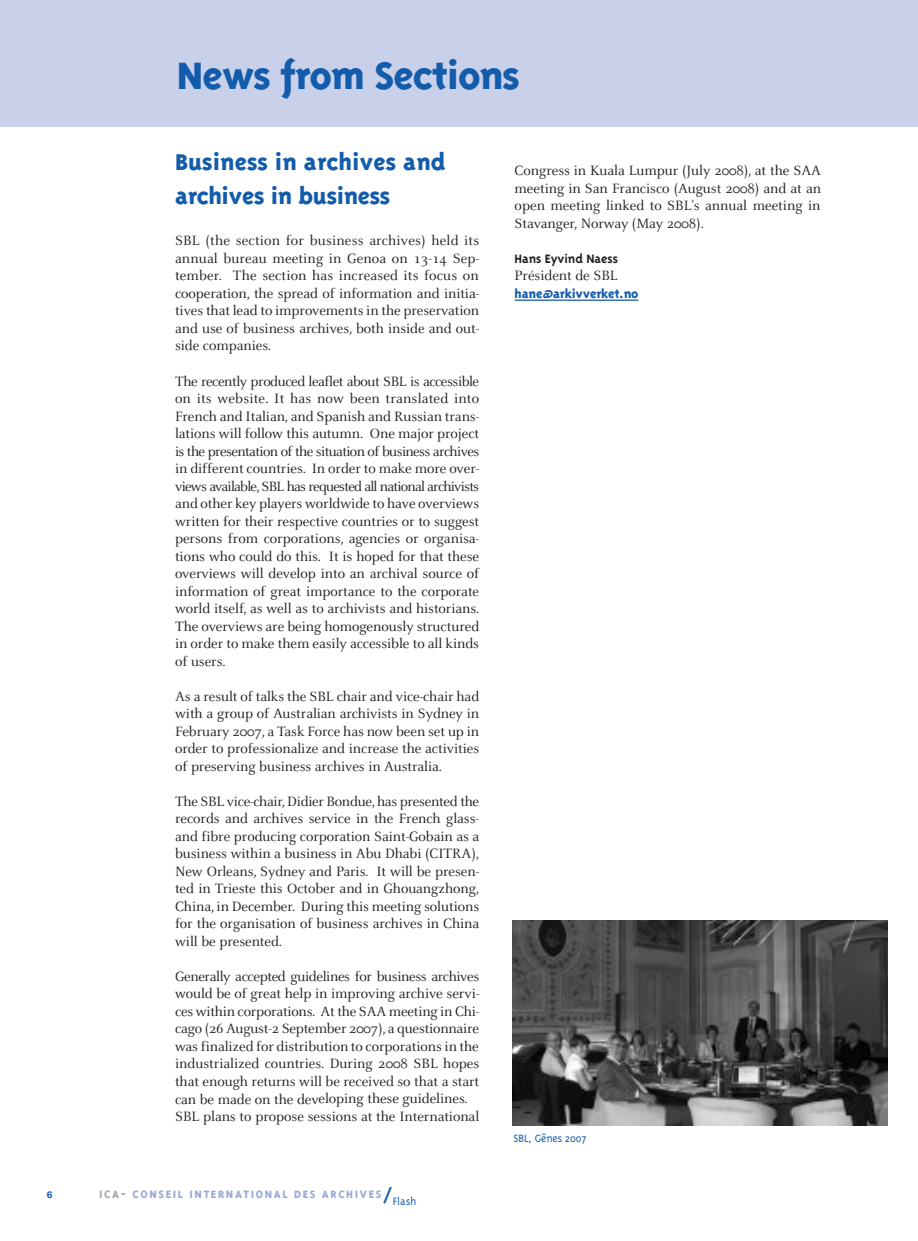
<style>
.page{position:relative;width:918px;height:1241px;background:#fff}
.page>*{position:absolute;margin:0;border:0;box-sizing:border-box;transform-origin:0 0}
.t1{font:800 43.75px "Triplex";letter-spacing:-.025em;color:#135cab}
.t2{font:800 26.25px/33.2px "Triplex";color:#135cab}
.t3{font:14.88px/17.5px "Celeste";letter-spacing:-.005em;color:#231f20;text-align:justify}
.t4{font:800 14px "Triplex";letter-spacing:-.015em;color:#135cab}
.t5{font:700 14px "Triplex";letter-spacing:-.005em;color:#231f20}
.t6{font:800 12.25px "Triplex";letter-spacing:.13em;color:#9baad6}
.t7{font:300 12.25px "Triplex";letter-spacing:-.005em;color:#135cab}
.t8{font:600 9.62px "Franklin Gothic";color:#135cab}
.s1{color:#a8a9ad}
.s2{font-weight:300;font-size:26.25px;color:#135cab}
.s3{font-weight:300;color:#135cab}
</style>
<div class="page">
<img style="left:513px;top:920px;width:374px;height:204px">
<hr style="left:514px;top:299px;width:124px;height:2px;background:#135cab">
<div style="left:0;top:0;width:918px;height:126px;background:#c9d0e9"></div>
<p class="t8" style="left:47px;top:1188px;width:7px">6</p>
<h1 class="t1" style="left:177px;top:48px;width:345px">News from Sections</h1>
<h2 class="t2" style="left:175px;top:145px;width:272px">Business in archives and archives in business</h2>
<p class="t3" style="left:175px;top:231px;width:306px">SBL (the section for business archives) held its annual bureau meeting in Genoa on 13-14 Sep&shy;tember. The section has increased its focus on cooperation, the spread of information and initia&shy;tives that lead to improvements in the preservation and use of business archives, both inside and out&shy;side companies.</p>
<p class="t3" style="left:175px;top:371px;width:306px">The recently produced leaflet about SBL is accessible on its website. It has now been translated into French and Italian, and Spanish and Russian trans&shy;lations will follow this autumn. One major project is the presentation of the situation of business archives in different countries. In order to make more over&shy;views available, SBL has requested all national archivists and other key players worldwide to have overviews written for their respective countries or to suggest persons from corporations, agencies or organisa&shy;tions who could do this. It is hoped for that these overviews will develop into an archival source of information of great importance to the corporate world itself, as well as to archivists and historians.<br>The overviews are being homogenously structured in order to make them easily accessible to all kinds of users.</p>
<p class="t3" style="left:175px;top:686px;width:306px">As a result of talks the SBL chair and vice-chair had with a group of Australian archivists in Sydney in February 2007, a Task Force has now been set up in order to professionalize and increase the activities of preserving business archives in Australia.</p>
<p class="t3" style="left:175px;top:791px;width:306px">The SBL vice-chair,Didier Bondue, has presented the records and archives service in the French glass&shy;and fibre producing corporation Saint-Gobain as a business within a business in Abu Dhabi (CITRA), New Orleans, Sydney and Paris. It will be presen&shy;ted in Trieste this October and in Ghouangzhong, China, in December. During this meeting solutions for the organisation of business archives in China will be presented.</p>
<p class="t3" style="left:175px;top:966px;width:306px;text-align:left">Generally accepted guidelines for business archives would be of great help in improving archive servi&shy;ces within corporations. At the SAA meeting in Chi&shy;cago (26 August-2 September 2007), a questionnaire was finalized for distribution to corporations in the industrialized countries. During 2008 SBL hopes that enough returns will be received so that a start can be made on the developing these guidelines.<br>SBL plans to propose sessions at the International</p>
<p class="t6" style="left:99px;top:1186px;width:319px"><span class="s1">ICA-</span> CONSEIL INTERNATIONAL DES ARCHIVES<span class="s2">/</span><span class="s3">Flash</span></p>
<p class="t3" style="left:515px;top:161px;width:308px">Congress in Kuala Lumpur (July 2008), at the SAA meeting in San Francisco (August 2008) and at an open meeting linked to SBL’s annual meeting in Stavanger, Norway (May 2008).</p>
<p class="t5" style="left:514px;top:250px;width:105px">Hans Eyvind Naess</p>
<p class="t3" style="left:514px;top:266px;width:105px">Président de SBL</p>
<p class="t4" style="left:514px;top:285px;width:125px">hane@arkivverket.no</p>
<p class="t7" style="left:513px;top:1130px;width:75px">SBL, Gênes 2007</p>
</div>
